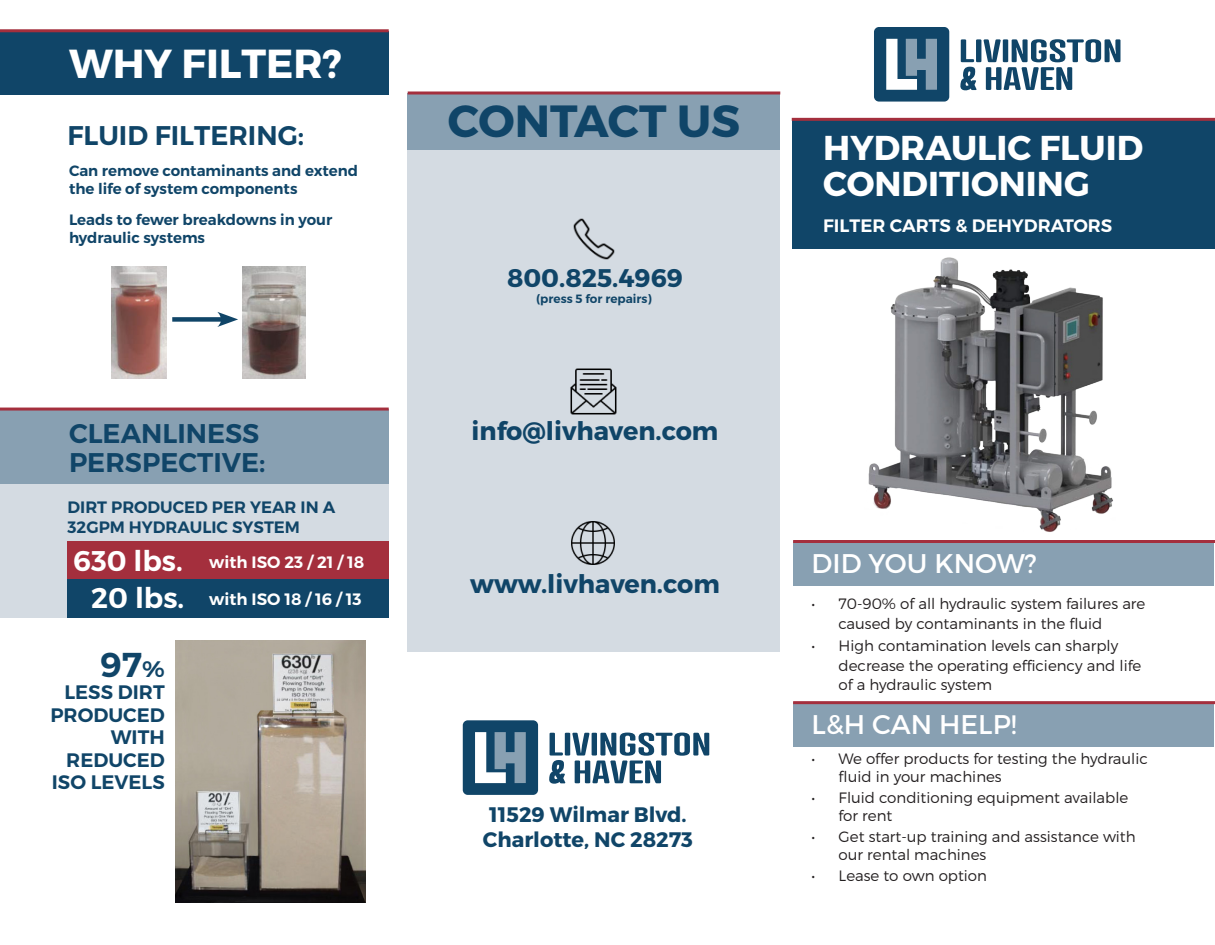
<style>
.page{position:relative;width:1215px;height:945px;background:#fff}
.page>*{position:absolute;margin:0;border:0;box-sizing:border-box;transform-origin:0 0}
.t1{font:700 45px "Montserrat";color:#104568}
.t2{font:700 40.5px "Montserrat";color:#fff}
.t3{font:700 34.5px/36px "Montserrat";color:#fff}
.t4{font:600 34.5px "Montserrat";color:#104568}
.t5{font:600 28.5px "Montserrat";color:#fff}
.t6{font:600 27px "Montserrat";color:#104568}
.t7{font:27px "Montserrat";color:#fff}
.t8{font:700 25.5px "Montserrat";color:#104568}
.t9{font:700 21px "Montserrat";color:#104568}
.t10{font:600 19.5px/22.5px "Montserrat";color:#104568;text-align:right}
.t11{font:600 18px "Montserrat";color:#fff}
.t12{font:600 16.5px/19.8px "Montserrat";color:#104568}
.t13{font:600 16.5px "Montserrat";color:#fff}
.t14{font:300 15px/19.5px "Montserrat";color:#231f20}
.t15{font:600 15px "Montserrat";color:#104568}
.t16{font:600 12px "Montserrat";color:#104568}
.s1{font-size:22.5px}
</style>
<div class="page">
<div style="left:0;top:480px;width:389px;height:138px;background:#d4dbe2"></div>
<div style="left:793px;top:542px;width:421px;height:44px;background:#88a0b2"></div>
<div style="left:793px;top:703px;width:421px;height:44px;background:#88a0b2"></div>
<hr style="left:793px;top:540px;width:422px;height:3px;background:#a42f3d">
<hr style="left:793px;top:701px;width:422px;height:3px;background:#a42f3d">
<div style="left:792px;top:119px;width:423px;height:130px;background:#104568"></div>
<div style="left:0;top:31px;width:389px;height:63px;background:#104568"></div>
<div style="left:976px;top:39px;width:5px;height:23px;background:#104568"></div>
<svg style="left:983px;top:39px;width:138px;height:51px"></svg>
<svg style="left:960px;top:39px;width:17px;height:51px"></svg>
<div style="left:874px;top:27px;width:75px;height:75px;background:#104568;border-radius:5px"></div>
<svg style="left:886px;top:39px;width:51px;height:51px"></svg>
<hr style="left:792px;top:118px;width:423px;height:3px;background:#a42f3d">
<img style="left:868px;top:257px;width:245px;height:275px">
<div style="left:0;top:409px;width:389px;height:75px;background:#88a0b2"></div>
<div style="left:408px;top:93px;width:372px;height:558px;background:#d4dbe2"></div>
<hr style="left:0;top:408px;width:389px;height:3px;background:#a42f3d">
<hr style="left:0;top:29px;width:389px;height:3px;background:#a42f3d">
<img style="left:243px;top:266px;width:63px;height:113px">
<img style="left:112px;top:266px;width:55px;height:113px">
<div style="left:172px;top:317px;width:54px;height:5px;background:#104568"></div>
<svg style="left:217px;top:312px;width:21px;height:15px"></svg>
<div style="left:68px;top:577px;width:321px;height:41px;background:#104568"></div>
<div style="left:68px;top:541px;width:321px;height:38px;background:#a42f3d"></div>
<img style="left:175px;top:641px;width:191px;height:262px">
<div style="left:408px;top:94px;width:372px;height:56px;background:#88a0b2"></div>
<div style="left:565px;top:733px;width:5px;height:23px;background:#104568"></div>
<svg style="left:572px;top:733px;width:137px;height:50px"></svg>
<svg style="left:549px;top:733px;width:16px;height:51px"></svg>
<div style="left:463px;top:720px;width:75px;height:75px;background:#104568;border-radius:5px"></div>
<svg style="left:475px;top:732px;width:51px;height:51px"></svg>
<img style="left:570px;top:368px;width:47px;height:47px">
<img style="left:573px;top:218px;width:42px;height:42px">
<img style="left:572px;top:521px;width:42px;height:43px">
<hr style="left:408px;top:91px;width:372px;height:3px;background:#a42f3d">
<p class="t2" style="left:69px;top:39px;width:275px">WHY FILTER?</p>
<p class="t6" style="left:68px;top:119px;width:238px">FLUID FILTERING:</p>
<p class="t15" style="left:69px;top:161px;width:291px">Can remove contaminants and extend</p>
<p class="t15" style="left:69px;top:179px;width:230px">the life of system components</p>
<p class="t15" style="left:69px;top:211px;width:265px">Leads to fewer breakdowns in your</p>
<p class="t15" style="left:69px;top:229px;width:138px">hydraulic systems</p>
<p class="t6" style="left:69px;top:417px;width:192px">CLEANLINESS</p>
<p class="t6" style="left:69px;top:445px;width:198px">PERSPECTIVE:</p>
<p class="t12" style="left:68px;top:497px;width:269px">DIRT PRODUCED PER YEAR IN A<br>32GPM HYDRAULIC SYSTEM</p>
<p class="t5" style="left:73px;top:544px;width:111px">630 lbs.</p>
<p class="t13" style="left:209px;top:552px;width:157px">with ISO 23 / 21 / 18</p>
<p class="t13" style="left:209px;top:589px;width:154px">with ISO 18 / 16 / 13</p>
<p class="t5" style="left:91px;top:580px;width:95px">20 lbs.</p>
<p class="t4" style="left:100px;top:643px;width:66px">97<span class="s1">%</span></p>
<p class="t10" style="left:50px;top:681px;width:116px">LESS DIRT<br>PRODUCED<br>WITH</p>
<p class="t10" style="left:52px;top:749px;width:114px">REDUCED<br>ISO LEVELS</p>
<p class="t1" style="left:448px;top:94px;width:294px">CONTACT US</p>
<p class="t8" style="left:507px;top:262px;width:177px">800.825.4969</p>
<p class="t16" style="left:536px;top:291px;width:117px">(press 5 for repairs)</p>
<p class="t8" style="left:472px;top:415px;width:248px">info@livhaven.com</p>
<p class="t8" style="left:470px;top:568px;width:251px">www.livhaven.com</p>
<p class="t9" style="left:489px;top:802px;width:199px">11529 Wilmar Blvd.</p>
<p class="t9" style="left:483px;top:827px;width:212px">Charlotte, NC 28273</p>
<p class="t3" style="left:823px;top:130px;width:321px">HYDRAULIC FLUID<br>CONDITIONING</p>
<p class="t11" style="left:823px;top:214px;width:291px">FILTER CARTS &amp; DEHYDRATORS</p>
<p class="t7" style="left:812px;top:547px;width:227px">DID YOU KNOW?</p>
<p class="t14" style="left:839px;top:594px;width:308px;text-indent:-27px">• 70-90% of all hydraulic system failures are caused by contaminants in the fluid</p>
<p class="t14" style="left:839px;top:636px;width:304px;text-indent:-27px">• High contamination levels can sharply decrease the operating efficiency and life of a hydraulic system</p>
<p class="t7" style="left:812px;top:708px;width:206px">L&amp;H CAN HELP!</p>
<p class="t14" style="left:839px;top:750px;width:311px;line-height:18px;text-indent:-27px">• We offer products for testing the hydraulic fluid in your machines</p>
<p class="t14" style="left:839px;top:789px;width:291px;line-height:18px;text-indent:-27px">• Fluid conditioning equipment available for rent</p>
<p class="t14" style="left:839px;top:828px;width:299px;line-height:18px;text-indent:-27px">• Get start-up training and assistance with our rental machines</p>
<p class="t14" style="left:812px;top:866px;width:177px">• Lease to own option</p>
</div>
